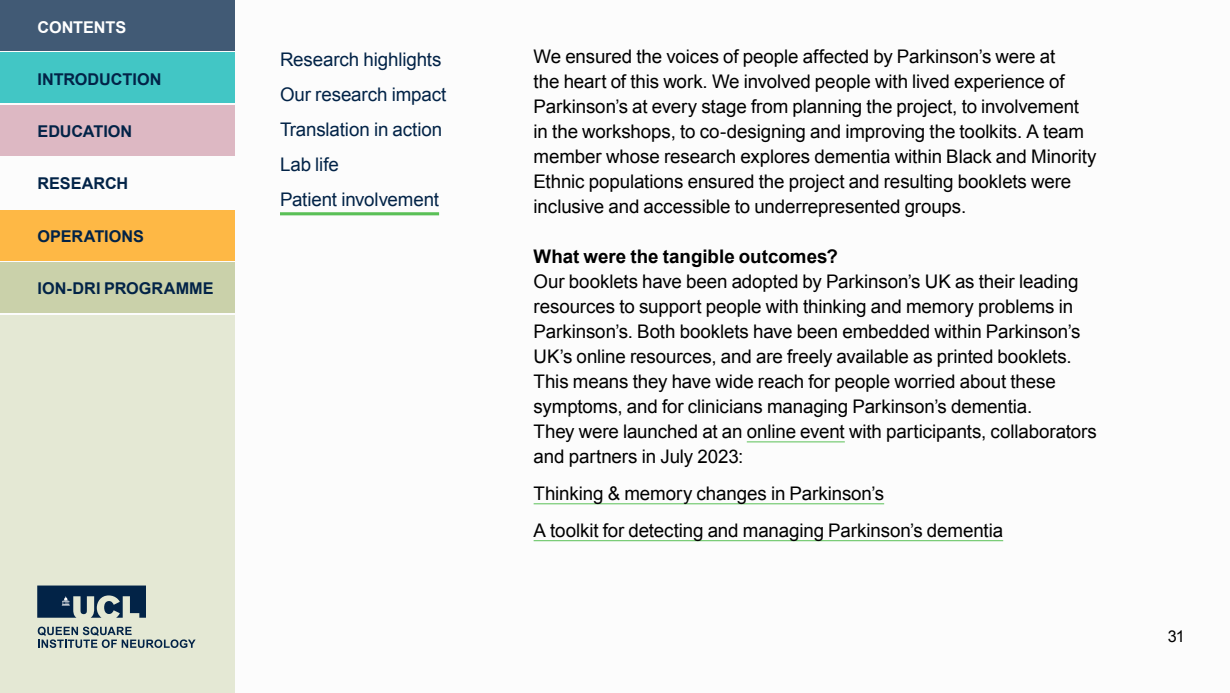
<style>
.page{position:relative;width:1230px;height:693px;background:#fff}
.page>*{position:absolute;margin:0;border:0;box-sizing:border-box;transform-origin:0 0}
.t1{font:18.75px/25px "Arial";letter-spacing:-.005em;color:#000}
.t2{font:18.75px/35px "Arial";letter-spacing:-.005em;color:#022347}
.t3{font:700 18.75px "Arial";color:#000}
.t4{font:700 16.25px "Arial";color:#022347}
.t5{font:700 16.25px "Arial";letter-spacing:-.005em;color:#fff}
.t6{font:16.25px "Arial";color:#000}
</style>
<div class="page">
<div style="left:0;top:210px;width:235px;height:50px;background:#feb845"></div>
<div style="left:0;top:315px;width:235px;height:377px;background:#e4e8d4"></div>
<div style="left:0;top:105px;width:235px;height:50px;background:#ddb8c3"></div>
<div style="left:0;top:52px;width:235px;height:50px;background:#42c6c5"></div>
<div style="left:0;top:0;width:235px;height:50px;background:#415a75"></div>
<div style="left:0;top:262px;width:235px;height:50px;background:#cad1aa"></div>
<svg style="left:37px;top:585px;width:109px;height:32px"></svg>
<svg style="left:38px;top:626px;width:158px;height:22px"></svg>
<hr style="left:747px;top:441px;width:98px;height:1px;background:#5ac057">
<hr style="left:534px;top:503px;width:350px;height:1px;background:#5ac057">
<hr style="left:534px;top:540px;width:469px;height:1px;background:#5ac057">
<hr style="left:280px;top:212px;width:159px;height:3px;background:#5ac057">
<p class="t5" style="left:38px;top:16px;width:90px">CONTENTS</p>
<p class="t4" style="left:38px;top:68px;width:125px">INTRODUCTION</p>
<p class="t4" style="left:38px;top:121px;width:96px">EDUCATION</p>
<p class="t4" style="left:38px;top:173px;width:92px">RESEARCH</p>
<p class="t4" style="left:38px;top:225px;width:108px">OPERATIONS</p>
<p class="t4" style="left:38px;top:277px;width:178px">ION-DRI PROGRAMME</p>
<p class="t2" style="left:280px;top:42px;width:168px">Research highlights<br>Our research impact<br>Translation in action<br>Lab life<br>Patient involvement</p>
<p class="t1" style="left:534px;top:44px;width:565px">We ensured the voices of people affected by Parkinson’s were at<br>the heart of this work. We involved people with lived experience of Parkinson’s at every stage from planning the project, to involvement in the workshops, to co-designing and improving the toolkits. A team member whose research explores dementia within Black and Minority Ethnic populations ensured the project and resulting booklets were inclusive and accessible to underrepresented groups.</p>
<p class="t3" style="left:534px;top:244px;width:306px">What were the tangible outcomes?</p>
<p class="t1" style="left:534px;top:269px;width:565px">Our booklets have been adopted by Parkinson’s UK as their leading resources to support people with thinking and memory problems in Parkinson’s. Both booklets have been embedded within Parkinson’s UK’s online resources, and are freely available as printed booklets.<br>This means they have wide reach for people worried about these symptoms, and for clinicians managing Parkinson’s dementia.<br>They were launched at an online event with participants, collaborators and partners in July 2023:</p>
<p class="t1" style="left:534px;top:475px;width:471px;line-height:36.9px">Thinking &amp; memory changes in Parkinson’s<br>A toolkit for detecting and managing Parkinson’s dementia</p>
<p class="t6" style="left:1168px;top:625px;width:19px">31</p>
</div>
